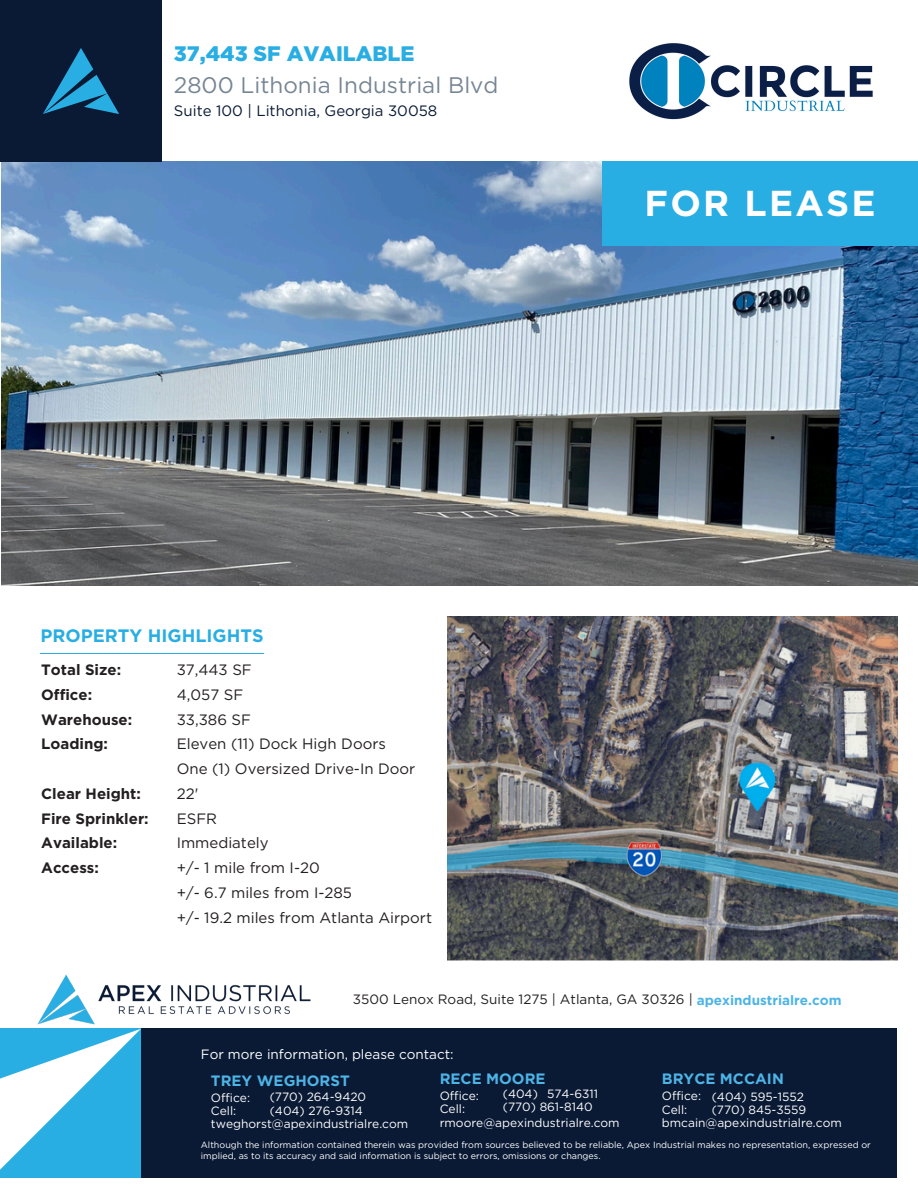
<style>
.page{position:relative;width:918px;height:1188px;background:#fff}
.page>*{position:absolute;margin:0;border:0;box-sizing:border-box;transform-origin:0 0}
.t1{font:700 36px "Gotham";letter-spacing:.065em;color:#fff}
.t2{font:22.5px "Gotham";color:#778694}
.t3{font:900 21px "Gotham";color:#29aee4}
.t4{font:700 18px "Gotham";color:#29aee4}
.t5{font:15px/24.8px "Gotham";color:#231f20}
.t6{font:700 15px/24.8px "Gotham";color:#231f20}
.t7{font:700 15px "Gotham";color:#4db4e6}
.t8{font:15px "Gotham";color:#0a1a35}
.t9{font:13.5px "Gotham";color:#231f20}
.t10{font:13.5px "Gotham";color:#fff}
.t11{font:12px/13.5px "Gotham";color:#fff}
.t12{font:9px/10.5px "Gotham";color:#fff}
.s1{font-weight:700;color:#4db4e6}
</style>
<div class="page">
<img style="left:1px;top:162px;width:917px;height:424px">
<hr style="left:40px;top:653px;width:224px;height:1px;background:#29aee4">
<div style="left:0;top:0;width:162px;height:162px;background:#0a1a35"></div>
<svg style="left:43px;top:48px;width:76px;height:66px"></svg>
<img style="left:31px;top:974px;width:286px;height:55px">
<div style="left:141px;top:1029px;width:756px;height:148px;background:#0a1a35"></div>
<svg style="left:0;top:1029px;width:141px;height:148px"></svg>
<div style="left:602px;top:162px;width:316px;height:84px;background:#29aee4"></div>
<img style="left:629px;top:43px;width:244px;height:77px">
<img style="left:448px;top:617px;width:450px;height:344px">
<h1 class="t3" style="left:174px;top:41px;width:242px">37,443 SF AVAILABLE</h1>
<h1 class="t2" style="left:174px;top:71px;width:326px">2800 Lithonia Industrial Blvd</h1>
<p class="t8" style="left:174px;top:102px;width:265px">Suite 100 | Lithonia, Georgia 30058</p>
<p class="t4" style="left:40px;top:625px;width:225px">PROPERTY HIGHLIGHTS</p>
<h3 class="t6" style="left:41px;top:657px;width:92px">Total Size:<br>Office:<br>Warehouse:<br>Loading:</h3>
<h4 class="t6" style="left:41px;top:781px;width:109px">Clear Height:<br>Fire Sprinkler:<br>Available:<br>Access:</h4>
<h4 class="t5" style="left:177px;top:657px;width:257px">37,443 SF<br>4,057 SF<br>33,386 SF<br>Eleven (11) Dock High Doors<br>One (1) Oversized Drive-In Door<br>22'<br>ESFR<br>Immediately<br>+/- 1 mile from I-20<br>+/- 6.7 miles from I-285<br>+/- 19.2 miles from Atlanta Airport</h4>
<h5 class="t1" style="left:644px;top:182px;width:233px">FOR LEASE</h5>
<p class="t9" style="left:353px;top:991px;width:490px">3500 Lenox Road, Suite 1275 | Atlanta, GA 30326 | <span class="s1">apexindustrialre.com</span></p>
<h5 class="t10" style="left:201px;top:1046px;width:254px">For more information, please contact:</h5>
<p class="t7" style="left:211px;top:1071px;width:140px">TREY WEGHORST</p>
<p class="t11" style="left:211px;top:1091px;width:41px">Office:<br>Cell:</p>
<p class="t11" style="left:270px;top:1090px;width:98px">(770) 264-9420</p>
<p class="t11" style="left:211px;top:1105px;width:199px;line-height:12px;text-indent:59px">(404) 276-9314 tweghorst@apexindustrialre.com</p>
<p class="t7" style="left:440px;top:1070px;width:107px">RECE MOORE</p>
<p class="t11" style="left:440px;top:1089px;width:41px">Office:<br>Cell:</p>
<p class="t11" style="left:503px;top:1087px;width:97px">(404) 574-6311 (770) 861-8140</p>
<p class="t11" style="left:440px;top:1116px;width:181px">rmoore@apexindustrialre.com</p>
<p class="t7" style="left:662px;top:1070px;width:123px">BRYCE MCCAIN</p>
<p class="t11" style="left:662px;top:1089px;width:41px">Office:<br>Cell:</p>
<p class="t11" style="left:712px;top:1090px;width:96px">(404) 595-1552 (770) 845-3559</p>
<p class="t11" style="left:662px;top:1116px;width:181px">bmcain@apexindustrialre.com</p>
<h6 class="t12" style="left:201px;top:1140px;width:671px">Although the information contained therein was provided from sources believed to be reliable, Apex Industrial makes no representation, expressed or implied, as to its accuracy and said information is subject to errors, omissions or changes.</h6>
</div>
